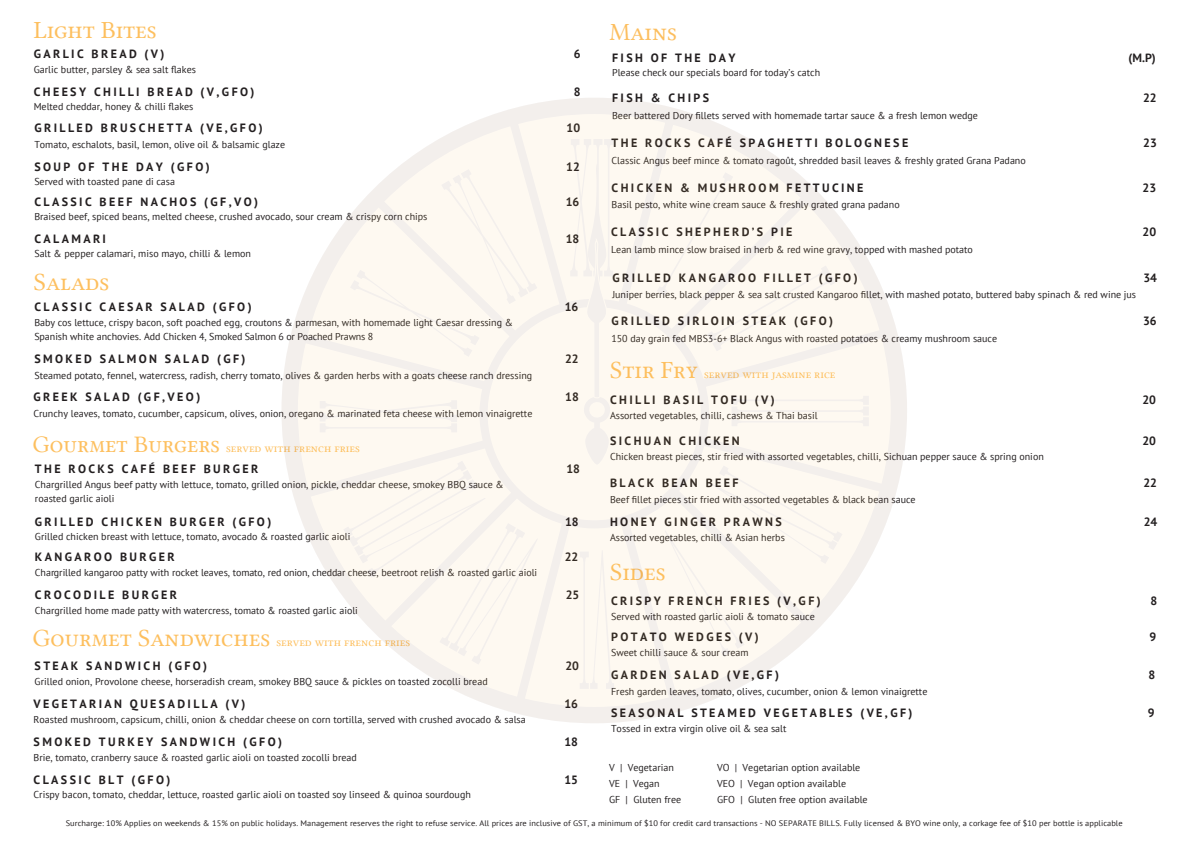
<style>
.page{position:relative;width:1191px;height:843px;background:#fff}
.page>*{position:absolute;margin:0;border:0;box-sizing:border-box;transform-origin:0 0}
.t1{font:25px "Lin Libertine Capitals";color:#fdbf5e}
.t2{font:25px "Lin Libertine Capitals";color:#fcbe5e}
.t3{font:700 12px "PT Sans";letter-spacing:.2em;color:#231f20}
.t4{font:12px "Lin Libertine Capitals";color:#fdbf5e}
.t5{font:10px/14.4px "PT Sans";color:#231f20}
.t6{font:8px "PT Sans";letter-spacing:.005em;color:#231f20;scale:1.05 1}
.s1{font-size:24px}
.s2{font-size:25px}
</style>
<div class="page">
<svg style="left:282px;top:98px;width:625px;height:625px;fill:#fef9f1"></svg>
<svg style="left:570px;top:139px;width:44px;height:584px"></svg>
<h1 class="t1" style="left:34px;top:16px;width:124px">Light Bites</h1>
<p class="t3" style="left:34px;top:46px;width:132px">GARLIC BREAD (V)</p>
<p class="t3" style="left:574px;top:46px;width:8px">6</p>
<p class="t5" style="left:34px;top:62px;width:164px">Garlic butter, parsley &amp; sea salt flakes</p>
<p class="t3" style="left:34px;top:84px;width:222px">CHEESY CHILLI BREAD (V,GFO)</p>
<p class="t3" style="left:574px;top:84px;width:8px">8</p>
<p class="t5" style="left:34px;top:99px;width:161px">Melted cheddar, honey &amp; chilli flakes</p>
<p class="t3" style="left:34px;top:120px;width:230px">GRILLED BRUSCHETTA (VE,GFO)</p>
<p class="t3" style="left:567px;top:120px;width:15px">10</p>
<p class="t5" style="left:34px;top:137px;width:252px">Tomato, eschalots, basil, lemon, olive oil &amp; balsamic glaze</p>
<p class="t3" style="left:34px;top:159px;width:177px">SOUP OF THE DAY (GFO)</p>
<p class="t3" style="left:566px;top:159px;width:15px">12</p>
<p class="t5" style="left:34px;top:174px;width:142px">Served with toasted pane di casa</p>
<p class="t3" style="left:34px;top:194px;width:225px">CLASSIC BEEF NACHOS (GF,VO)</p>
<p class="t3" style="left:566px;top:194px;width:15px">16</p>
<p class="t5" style="left:34px;top:209px;width:395px">Braised beef, spiced beans, melted cheese, crushed avocado, sour cream &amp; crispy corn chips</p>
<p class="t3" style="left:34px;top:231px;width:73px">CALAMARI</p>
<p class="t3" style="left:566px;top:231px;width:15px">18</p>
<p class="t5" style="left:34px;top:246px;width:218px">Salt &amp; pepper calamari, miso mayo, chilli &amp; lemon</p>
<h1 class="t1" style="left:34px;top:268px;width:77px">Salads</h1>
<p class="t3" style="left:34px;top:298px;width:219px">CLASSIC CAESAR SALAD (GFO)</p>
<p class="t3" style="left:565px;top:298px;width:15px">16</p>
<p class="t5" style="left:34px;top:315px;width:480px">Baby cos lettuce, crispy bacon, soft poached egg, croutons &amp; parmesan, with homemade light Caesar dressing &amp;<br>Spanish white anchovies. Add Chicken 4, Smoked Salmon 6 or Poached Prawns 8</p>
<p class="t3" style="left:34px;top:350px;width:213px">SMOKED SALMON SALAD (GF)</p>
<p class="t3" style="left:565px;top:350px;width:15px">22</p>
<p class="t5" style="left:34px;top:368px;width:499px">Steamed potato, fennel, watercress, radish, cherry tomato, olives &amp; garden herbs with a goats cheese ranch dressing</p>
<p class="t3" style="left:33px;top:389px;width:168px">GREEK SALAD (GF,VEO)</p>
<p class="t3" style="left:565px;top:389px;width:15px">18</p>
<p class="t5" style="left:33px;top:406px;width:500px">Crunchy leaves, tomato, cucumber, capsicum, olives, onion, oregano &amp; marinated feta cheese with lemon vinaigrette</p>
<p class="t4" style="left:33px;top:441px;width:328px"><span class="s1">Gourmet Burgers</span> served with french fries</p>
<p class="t3" style="left:35px;top:461px;width:225px">THE ROCKS CAFÉ BEEF BURGER</p>
<p class="t3" style="left:567px;top:461px;width:15px">18</p>
<p class="t5" style="left:35px;top:477px;width:470px">Chargrilled Angus beef patty with lettuce, tomato, grilled onion, pickle, cheddar cheese, smokey BBQ sauce &amp; roasted garlic aioli</p>
<p class="t3" style="left:35px;top:513px;width:238px">GRILLED CHICKEN BURGER (GFO)</p>
<p class="t3" style="left:565px;top:513px;width:15px">18</p>
<p class="t5" style="left:35px;top:529px;width:317px">Grilled chicken breast with lettuce, tomato, avocado &amp; roasted garlic aioli</p>
<p class="t3" style="left:35px;top:549px;width:141px">KANGAROO BURGER</p>
<p class="t3" style="left:565px;top:549px;width:15px">22</p>
<p class="t5" style="left:35px;top:565px;width:504px">Chargrilled kangaroo patty with rocket leaves, tomato, red onion, cheddar cheese, beetroot relish &amp; roasted garlic aioli</p>
<p class="t3" style="left:35px;top:587px;width:144px">CROCODILE BURGER</p>
<p class="t3" style="left:566px;top:587px;width:15px">25</p>
<p class="t5" style="left:35px;top:603px;width:325px">Chargrilled home made patty with watercress, tomato &amp; roasted garlic aioli</p>
<p class="t4" style="left:33px;top:636px;width:379px"><span class="s2">Gourmet Sandwiches</span> served with french fries</p>
<p class="t3" style="left:35px;top:658px;width:174px">STEAK SANDWICH (GFO)</p>
<p class="t3" style="left:566px;top:658px;width:15px">20</p>
<p class="t5" style="left:35px;top:674px;width:455px">Grilled onion, Provolone cheese, horseradish cream, smokey BBQ sauce &amp; pickles on toasted zocolli bread</p>
<p class="t3" style="left:34px;top:696px;width:213px">VEGETARIAN QUESADILLA (V)</p>
<p class="t3" style="left:565px;top:696px;width:15px">16</p>
<p class="t5" style="left:34px;top:712px;width:494px">Roasted mushroom, capsicum, chilli, onion &amp; cheddar cheese on corn tortilla, served with crushed avocado &amp; salsa</p>
<h1 class="t2" style="left:609px;top:18px;width:69px">Mains</h1>
<p class="t3" style="left:612px;top:50px;width:125px">FISH OF THE DAY</p>
<p class="t3" style="left:1129px;top:50px;width:29px">(M.P)</p>
<p class="t5" style="left:612px;top:65px;width:210px">Please check our specials board for today’s catch</p>
<p class="t3" style="left:612px;top:90px;width:99px">FISH &amp; CHIPS</p>
<p class="t3" style="left:1143px;top:90px;width:15px">22</p>
<p class="t5" style="left:612px;top:108px;width:367px">Beer battered Dory fillets served with homemade tartar sauce &amp; a fresh lemon wedge</p>
<p class="t3" style="left:612px;top:135px;width:298px">THE ROCKS CAFÉ SPAGHETTI BOLOGNESE</p>
<p class="t3" style="left:1143px;top:135px;width:15px">23</p>
<p class="t5" style="left:612px;top:154px;width:416px">Classic Angus beef mince &amp; tomato ragoût, shredded basil leaves &amp; freshly grated Grana Padano</p>
<p class="t3" style="left:612px;top:180px;width:253px">CHICKEN &amp; MUSHROOM FETTUCINE</p>
<p class="t3" style="left:1143px;top:180px;width:15px">23</p>
<p class="t5" style="left:612px;top:197px;width:290px">Basil pesto, white wine cream sauce &amp; freshly grated grana padano</p>
<p class="t3" style="left:611px;top:224px;width:183px">CLASSIC SHEPHERD’S PIE</p>
<p class="t3" style="left:1143px;top:224px;width:15px">20</p>
<p class="t5" style="left:611px;top:242px;width:363px">Lean lamb mince slow braised in herb &amp; red wine gravy, topped with mashed potato</p>
<p class="t3" style="left:612px;top:269px;width:247px">GRILLED KANGAROO FILLET (GFO)</p>
<p class="t3" style="left:1143px;top:269px;width:15px">34</p>
<p class="t5" style="left:612px;top:287px;width:525px">Juniper berries, black pepper &amp; sea salt crusted Kangaroo fillet, with mashed potato, buttered baby spinach &amp; red wine jus</p>
<p class="t3" style="left:611px;top:313px;width:223px">GRILLED SIRLOIN STEAK (GFO)</p>
<p class="t3" style="left:1143px;top:313px;width:15px">36</p>
<p class="t5" style="left:611px;top:331px;width:387px">150 day grain fed MBS3-6+ Black Angus with roasted potatoes &amp; creamy mushroom sauce</p>
<p class="t4" style="left:610px;top:368px;width:227px"><span class="s2">Stir Fry</span> served with jasmine rice</p>
<p class="t3" style="left:610px;top:392px;width:166px">CHILLI BASIL TOFU (V)</p>
<p class="t3" style="left:1142px;top:392px;width:15px">20</p>
<p class="t5" style="left:610px;top:408px;width:209px">Assorted vegetables, chilli, cashews &amp; Thai basil</p>
<p class="t3" style="left:610px;top:432px;width:131px">SICHUAN CHICKEN</p>
<p class="t3" style="left:1142px;top:432px;width:15px">20</p>
<p class="t5" style="left:610px;top:449px;width:435px">Chicken breast pieces, stir fried with assorted vegetables, chilli, Sichuan pepper sauce &amp; spring onion</p>
<p class="t3" style="left:610px;top:474px;width:130px">BLACK BEAN BEEF</p>
<p class="t3" style="left:1143px;top:474px;width:15px">22</p>
<p class="t5" style="left:610px;top:492px;width:307px">Beef fillet pieces stir fried with assorted vegetables &amp; black bean sauce</p>
<p class="t3" style="left:610px;top:514px;width:173px">HONEY GINGER PRAWNS</p>
<p class="t3" style="left:1144px;top:514px;width:15px">24</p>
<p class="t5" style="left:610px;top:530px;width:176px">Assorted vegetables, chilli &amp; Asian herbs</p>
<h1 class="t1" style="left:610px;top:558px;width:57px">Sides</h1>
<p class="t3" style="left:611px;top:593px;width:211px">CRISPY FRENCH FRIES (V,GF)</p>
<p class="t3" style="left:1150px;top:593px;width:8px">8</p>
<p class="t5" style="left:611px;top:609px;width:205px">Served with roasted garlic aioli &amp; tomato sauce</p>
<p class="t3" style="left:611px;top:629px;width:149px">POTATO WEDGES (V)</p>
<p class="t3" style="left:1149px;top:629px;width:8px">9</p>
<p class="t5" style="left:611px;top:645px;width:139px">Sweet chilli sauce &amp; sour cream</p>
<p class="t3" style="left:611px;top:666px;width:169px">GARDEN SALAD (VE,GF)</p>
<p class="t3" style="left:1148px;top:666px;width:8px">8</p>
<p class="t5" style="left:611px;top:684px;width:318px">Fresh garden leaves, tomato, olives, cucumber, onion &amp; lemon vinaigrette</p>
<p class="t3" style="left:611px;top:705px;width:303px">SEASONAL STEAMED VEGETABLES (VE,GF)</p>
<p class="t3" style="left:1148px;top:705px;width:8px">9</p>
<p class="t5" style="left:611px;top:721px;width:177px">Tossed in extra virgin olive oil &amp; sea salt</p>
<p class="t3" style="left:34px;top:734px;width:250px">SMOKED TURKEY SANDWICH (GFO)</p>
<p class="t3" style="left:565px;top:734px;width:15px">18</p>
<p class="t5" style="left:34px;top:750px;width:325px">Brie, tomato, cranberry sauce &amp; roasted garlic aioli on toasted zocolli bread</p>
<p class="t3" style="left:34px;top:772px;width:138px">CLASSIC BLT (GFO)</p>
<p class="t3" style="left:565px;top:772px;width:15px">15</p>
<p class="t5" style="left:34px;top:787px;width:439px">Crispy bacon, tomato, cheddar, lettuce, roasted garlic aioli on toasted soy linseed &amp; quinoa sourdough</p>
<p class="t5" style="left:609px;top:760px;width:66px">V | Vegetarian</p>
<p class="t5" style="left:717px;top:760px;width:145px">VO | Vegetarian option available</p>
<p class="t5" style="left:609px;top:776px;width:52px">VE | Vegan</p>
<p class="t5" style="left:717px;top:776px;width:131px">VEO | Vegan option available</p>
<p class="t5" style="left:609px;top:792px;width:74px">GF | Gluten free</p>
<p class="t5" style="left:717px;top:792px;width:152px">GFO | Gluten free option available</p>
<p class="t6" style="left:66px;top:818px;width:1008px">Surcharge: 10% Applies on weekends &amp; 15% on public holidays. Management reserves the right to refuse service. All prices are inclusive of GST, a minimum of $10 for credit card transactions - NO SEPARATE BILLS. Fully licensed &amp; BYO wine only, a corkage fee of $10 per bottle is applicable</p>
</div>
